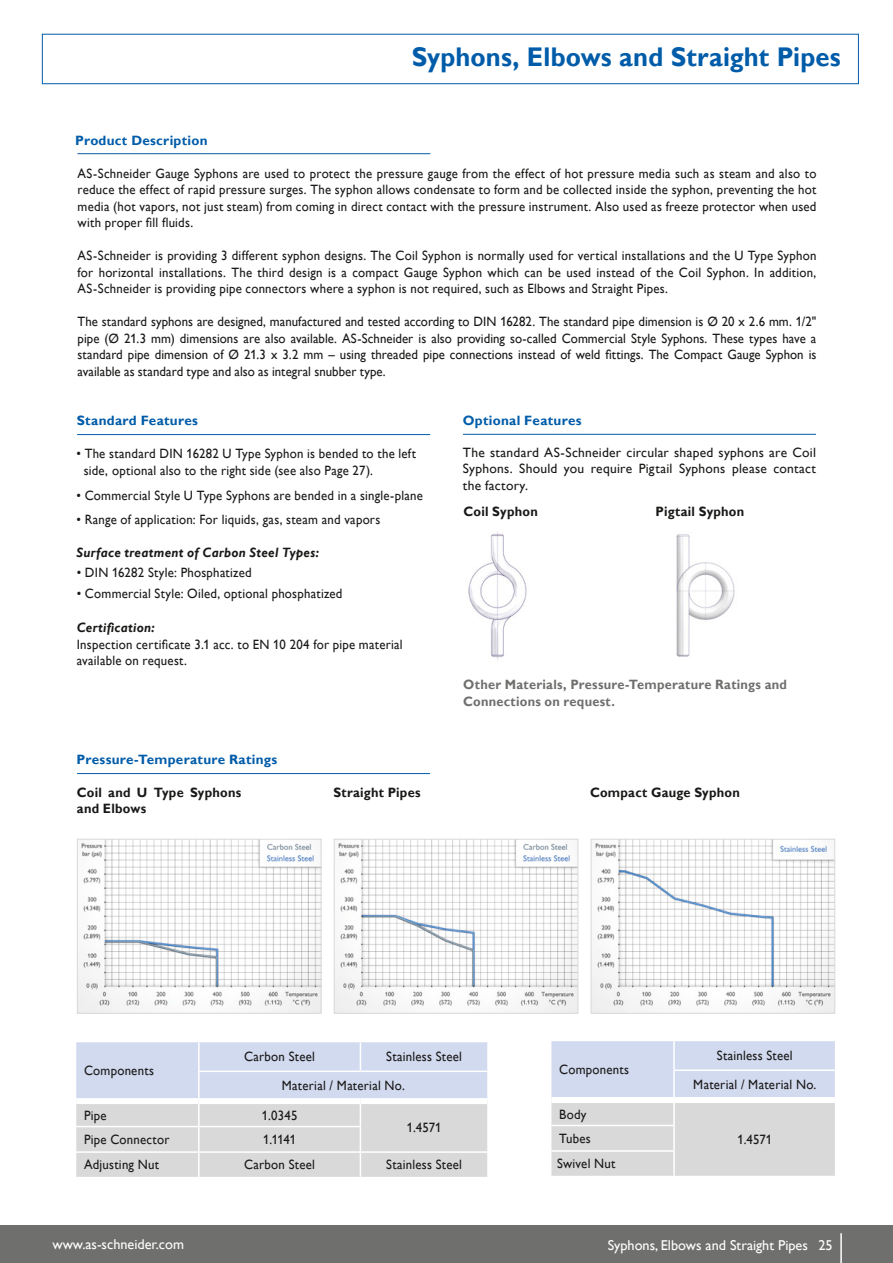
<style>
.page{position:relative;width:893px;height:1263px;background:#fff}
.page>*{position:absolute;margin:0;border:0;box-sizing:border-box;transform-origin:0 0}
.t1{font:700 27px "Gill Alt One";letter-spacing:.005em;color:#005ca9;scale:.95 1}
.t2{font:14.25px "Gill Alt One";color:#fff}
.t3{font:13.5px/16.5px "Gill Alt One";letter-spacing:.02em;color:#1a1918;scale:.95 1}
.t4{font:13.5px/16.5px "Gill Alt One";letter-spacing:.02em;color:#1a1918;text-align:justify}
.t5{font:700 13.5px/16.5px "Gill Alt One";letter-spacing:.02em;color:#1a1918;scale:.95 1}
.t6{font:700 13.5px "Gill Alt One";letter-spacing:.02em;color:#005ca9}
.t7{font:700 13.5px/16.5px "Gill Alt One";letter-spacing:.02em;color:#6f6f6e;scale:.95 1}
.t8{font:italic 700 13.5px "Gill Alt One";letter-spacing:.02em;color:#1a1918;scale:.95 1}
</style>
<div class="page">
<div style="left:42px;top:34px;width:817px;height:50px;border:1px solid #005ca9"></div>
<hr style="left:77px;top:153px;width:353px;height:1px;background:#005ca9">
<hr style="left:77px;top:434px;width:353px;height:1px;background:#005ca9">
<hr style="left:463px;top:434px;width:353px;height:1px;background:#005ca9">
<hr style="left:77px;top:773px;width:353px;height:1px;background:#005ca9">
<img style="left:79px;top:841px;width:240px;height:170px">
<div style="left:77px;top:839px;width:244px;height:174px;border:1px solid #d9d9da"></div>
<svg style="left:76px;top:1042px;width:412px;height:135px;background:#d7dae4"></svg>
<hr style="left:487px;top:1153px;width:2px;height:24px;background:#fff">
<hr style="left:198px;top:1070px;width:162px;height:2px;background:#fff">
<hr style="left:360px;top:1070px;width:129px;height:2px;background:#fff">
<div style="left:76px;top:1098px;width:123px;height:6px;background:#fff"></div>
<div style="left:199px;top:1098px;width:161px;height:6px;background:#fff"></div>
<div style="left:360px;top:1098px;width:127px;height:6px;background:#fff"></div>
<svg style="left:551px;top:1041px;width:284px;height:135px;background:#d6dae3"></svg>
<hr style="left:673px;top:1069px;width:163px;height:2px;background:#fff">
<div style="left:551px;top:1097px;width:123px;height:6px;background:#fff"></div>
<div style="left:674px;top:1097px;width:161px;height:6px;background:#fff"></div>
<img style="left:468px;top:532px;width:59px;height:128px">
<img style="left:336px;top:841px;width:240px;height:170px">
<div style="left:334px;top:839px;width:244px;height:174px;border:1px solid #d9d9da"></div>
<img style="left:593px;top:841px;width:240px;height:170px">
<div style="left:591px;top:839px;width:244px;height:174px;border:1px solid #d9d9da"></div>
<img style="left:676px;top:534px;width:59px;height:123px">
<div style="left:0;top:1225px;width:893px;height:38px;background:#6f6f6e"></div>
<hr style="left:840px;top:1233px;width:2px;height:30px;background:#fff">
<h1 class="t1" style="left:412px;top:41px;width:453px">Syphons, Elbows and Straight Pipes</h1>
<p class="t6" style="left:75px;top:132px;width:134px">Product Description</p>
<p class="t3" style="left:78px;top:165px;width:779px;text-align:justify">AS-Schneider Gauge Syphons are used to protect the pressure gauge from the effect of hot pressure media such as steam and also to reduce the effect of rapid pressure surges. The syphon allows condensate to form and be collected inside the syphon, preventing the hot media (hot vapors, not just steam) from coming in direct contact with the pressure instrument. Also used as freeze protector when used with proper fill fluids.</p>
<p class="t3" style="left:78px;top:247px;width:779px;text-align:justify">AS-Schneider is providing 3 different syphon designs. The Coil Syphon is normally used for vertical installations and the U Type Syphon for horizontal installations. The third design is a compact Gauge Syphon which can be used instead of the Coil Syphon. In addition, AS-Schneider is providing pipe connectors where a syphon is not required, such as Elbows and Straight Pipes.</p>
<p class="t3" style="left:78px;top:313px;width:779px;text-align:justify">The standard syphons are designed, manufactured and tested according to DIN 16282. The standard pipe dimension is Ø 20 x 2.6 mm. 1/2" pipe (Ø 21.3 mm) dimensions are also available. AS-Schneider is also providing so-called Commercial Style Syphons. These types have a standard pipe dimension of Ø 21.3 x 3.2 mm – using threaded pipe connections instead of weld fittings. The Compact Gauge Syphon is available as standard type and also as integral snubber type.</p>
<p class="t6" style="left:77px;top:413px;width:123px">Standard Features</p>
<p class="t6" style="left:463px;top:413px;width:120px">Optional Features</p>
<p class="t3" style="left:84px;top:445px;width:351px;text-indent:-7px">• The standard DIN 16282 U Type Syphon is bended to the left side, optional also to the right side (see also Page 27).</p>
<p class="t3" style="left:76px;top:487px;width:366px">• Commercial Style U Type Syphons are bended in a single-plane</p>
<p class="t3" style="left:76px;top:511px;width:321px">• Range of application: For liquids, gas, steam and vapors</p>
<p class="t8" style="left:76px;top:545px;width:257px">Surface treatment of Carbon Steel Types:</p>
<p class="t3" style="left:77px;top:564px;width:186px">• DIN 16282 Style: Phosphatized</p>
<p class="t3" style="left:77px;top:585px;width:281px">• Commercial Style: Oiled, optional phosphatized</p>
<p class="t8" style="left:77px;top:619px;width:84px">Certification:</p>
<p class="t3" style="left:77px;top:636px;width:345px">Inspection certificate 3.1 acc. to EN 10 204 for pipe material available on request.</p>
<p class="t6" style="left:77px;top:751px;width:202px">Pressure-Temperature Ratings</p>
<p class="t5" style="left:77px;top:784px;width:175px">Coil and U Type Syphons and Elbows</p>
<p class="t5" style="left:333px;top:784px;width:93px">Straight Pipes</p>
<p class="t4" style="left:463px;top:444px;width:354px">The standard AS-Schneider circular shaped syphons are Coil Syphons. Should you require Pigtail Syphons please contact the factory.</p>
<p class="t5" style="left:463px;top:503px;width:80px">Coil Syphon</p>
<p class="t5" style="left:656px;top:503px;width:95px">Pigtail Syphon</p>
<p class="t7" style="left:463px;top:676px;width:342px">Other Materials, Pressure-Temperature Ratings and<br>Connections on request.</p>
<p class="t5" style="left:590px;top:784px;width:159px">Compact Gauge Syphon</p>
<p class="t3" style="left:84px;top:1062px;width:75px">Components</p>
<p class="t3" style="left:244px;top:1048px;width:76px">Carbon Steel</p>
<p class="t3" style="left:282px;top:1042px;width:191px;line-height:28.7px;text-indent:104px">Stainless Steel<br>Material / Material No.</p>
<p class="t3" style="left:559px;top:1061px;width:75px">Components</p>
<p class="t3" style="left:693px;top:1041px;width:131px;line-height:28.7px;text-align:center">Stainless Steel<br>Material / Material No.</p>
<p class="t3" style="left:84px;top:1107px;width:25px">Pipe</p>
<p class="t3" style="left:262px;top:1107px;width:39px">1.0345</p>
<p class="t3" style="left:407px;top:1119px;width:38px">1.4571</p>
<p class="t3" style="left:84px;top:1131px;width:91px">Pipe Connector</p>
<p class="t3" style="left:263px;top:1131px;width:36px">1.1141</p>
<p class="t3" style="left:84px;top:1156px;width:81px">Adjusting Nut</p>
<p class="t3" style="left:244px;top:1156px;width:76px">Carbon Steel</p>
<p class="t3" style="left:386px;top:1156px;width:81px">Stainless Steel</p>
<p class="t3" style="left:559px;top:1102px;width:35px;line-height:24.3px">Body<br>Tubes</p>
<p class="t3" style="left:557px;top:1155px;width:63px">Swivel Nut</p>
<p class="t3" style="left:737px;top:1131px;width:38px">1.4571</p>
<p class="t2" style="left:52px;top:1236px;width:133px">www.as-schneider.com</p>
<p class="t2" style="left:608px;top:1237px;width:226px">Syphons, Elbows and Straight Pipes 25</p>
</div>
